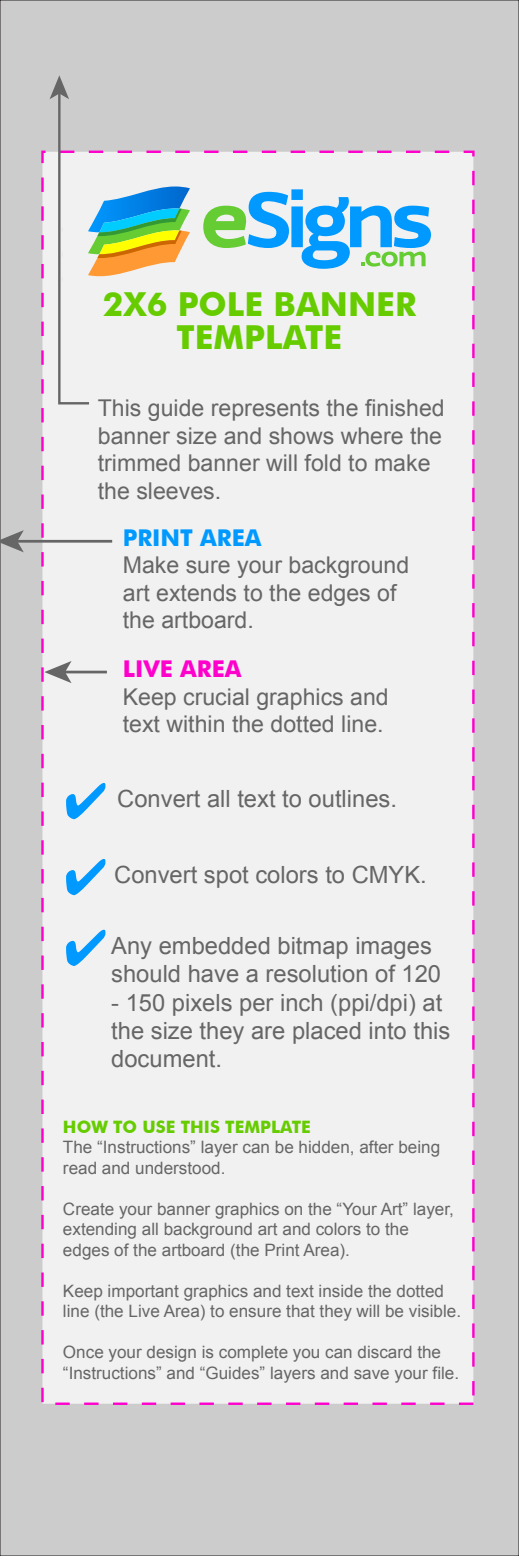
<style>
.page{position:relative;width:519px;height:1556px;background:#fff}
.page>*{position:absolute;margin:0;border:0;box-sizing:border-box;transform-origin:0 0}
.t1{font:700 33.03px/33px "Futura BT";color:#6c0;text-align:center}
.t2{font:23.7px/28.2px "Arial";color:#666}
.t3{font:23.1px/27.5px "Arial";color:#666}
.t4{font:700 23.1px "Futura BT";color:#09f}
.t5{font:700 23.1px "Futura BT";color:#f0c}
.t6{font:17.07px/20.5px "Arial";color:#666}
.t7{font:700 17.07px "Futura BT";color:#6c0}
</style>
<div class="page">
<div style="left:0;top:0;width:518px;height:1555px;background:#ccc"></div>
<div style="left:41px;top:151px;width:433px;height:1253px;background:#f1f1f2;border:2px dashed #f0c"></div>
<hr style="left:16px;top:540px;width:96px;height:2px;background:#666">
<svg style="left:0;top:530px;width:24px;height:22px"></svg>
<hr style="left:64px;top:670px;width:43px;height:3px;background:#666">
<svg style="left:44px;top:661px;width:27px;height:22px"></svg>
<svg style="left:66px;top:783px;width:39px;height:36px"></svg>
<svg style="left:66px;top:859px;width:39px;height:36px"></svg>
<svg style="left:66px;top:929px;width:39px;height:36px"></svg>
<svg style="left:203px;top:189px;width:228px;height:80px"></svg>
<svg style="left:50px;top:75px;width:140px;height:330px"></svg>
<h1 class="t1" style="left:103px;top:288px;width:315px">2X6 POLE BANNER<br>TEMPLATE</h1>
<h3 class="t3" style="left:98px;top:394px;width:348px">This guide represents the finished banner size and shows where the trimmed banner will fold to make the sleeves.</h3>
<h3 class="t4" style="left:123px;top:523px;width:140px">PRINT AREA</h3>
<h3 class="t3" style="left:123px;top:551px;width:288px">Make sure your background art extends to the edges of the artboard.</h3>
<h3 class="t5" style="left:123px;top:655px;width:120px">LIVE AREA</h3>
<h3 class="t3" style="left:123px;top:683px;width:267px">Keep crucial graphics and text within the dotted line.</h3>
<h2 class="t2" style="left:117px;top:785px;width:281px">Convert all text to outlines.</h2>
<h2 class="t2" style="left:114px;top:861px;width:314px">Convert spot colors to CMYK.</h2>
<h2 class="t2" style="left:111px;top:931px;width:331px">Any embedded bitmap images should have a resolution of 120</h2>
<h2 class="t2" style="left:111px;top:988px;width:340px">- 150 pixels per inch (ppi/dpi) at the size they are placed into this document.</h2>
<p class="t7" style="left:63px;top:1116px;width:249px">HOW TO USE THIS TEMPLATE</p>
<p class="t6" style="left:63px;top:1137px;width:378px">The “Instructions” layer can be hidden, after being read and understood.</p>
<p class="t6" style="left:63px;top:1198px;width:392px">Create your banner graphics on the “Your Art” layer, extending all background art and colors to the edges of the artboard (the Print Area).</p>
<p class="t6" style="left:63px;top:1280px;width:399px">Keep important graphics and text inside the dotted line (the Live Area) to ensure that they will be visible.</p>
<p class="t6" style="left:63px;top:1342px;width:397px">Once your design is complete you can discard the “Instructions” and “Guides” layers and save your file.</p>
</div>
